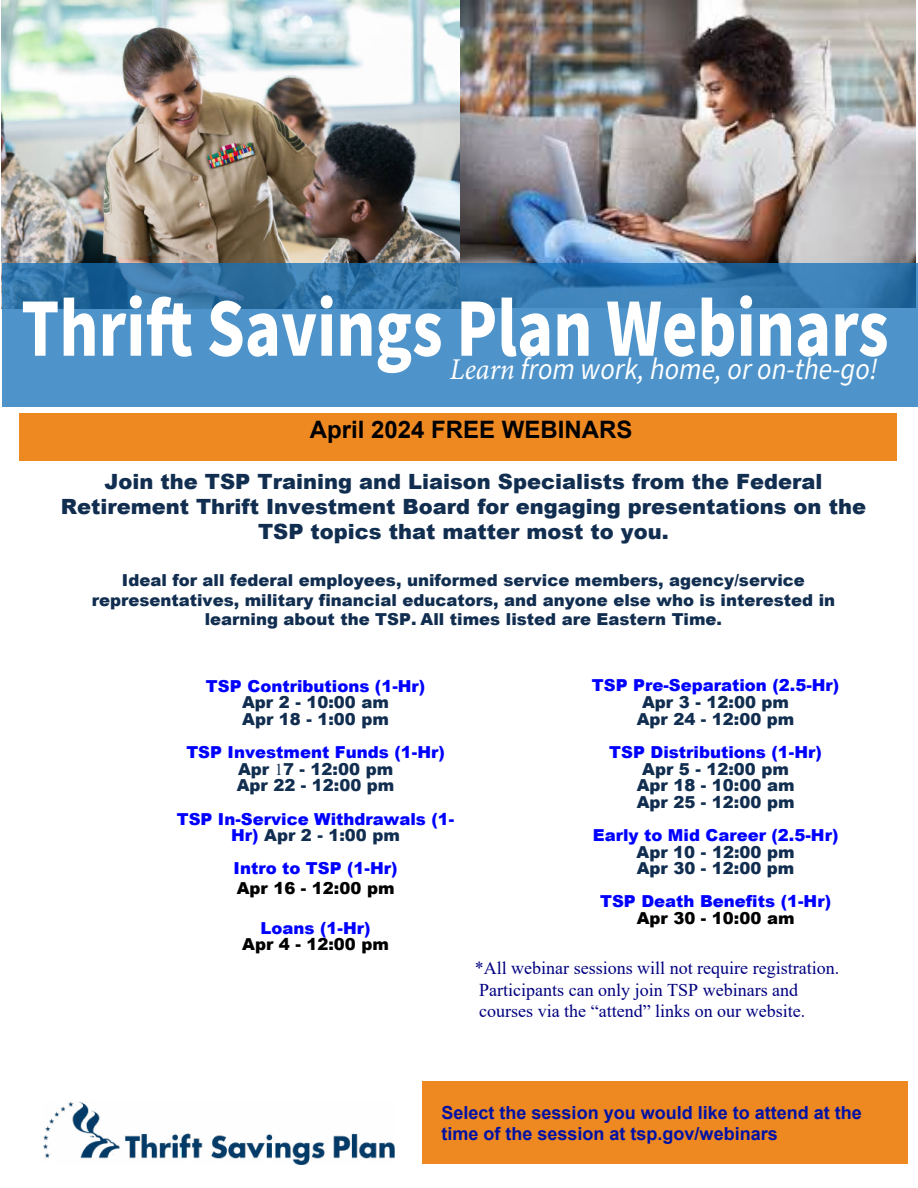
<style>
.page{position:relative;width:918px;height:1188px;background:#fff}
.page>*{position:absolute;margin:0;border:0;box-sizing:border-box;transform-origin:0 0}
.t1{font:700 83.25px "Source Sans Pro";color:#fff;scale:.82 1}
.t2{font:italic 30.3px "Source Sans Pro";color:#fff;scale:.93 1}
.t3{font:700 24px "Arial";color:#000}
.t4{font:900 21px/25.2px "Arial";color:#112e50;text-align:center}
.t5{font:18px/21.6px "Times New Roman";color:#000080}
.t6{font:700 18px/21.6px "Arial";color:#0011a6}
.t7{font:900 16.5px/16.6px "Arial";color:#112e50;text-align:center}
.t8{font:900 16.5px/16.6px "Arial";color:#00f;text-align:center}
.t9{font:900 16.5px/16.6px "Arial";color:#000;text-align:center}
.s1{font-family:"Minion Pro"}
.s2{font-style:inherit}
.s3{color:#00f}
.s4{font-family:"Times New Roman";font-weight:400}
.s5{color:#112e50}
.s6{color:#000}
</style>
<div class="page">
<div style="left:422px;top:1081px;width:486px;height:83px;background:#ee8922"></div>
<div style="left:19px;top:413px;width:878px;height:48px;background:#ee8922"></div>
<img style="left:1px;top:0;width:462px;height:308px">
<img style="left:461px;top:1px;width:455px;height:263px">
<svg style="left:2px;top:264px;width:916px;height:143px;background:#458ac0"></svg>
<img style="left:44px;top:1102px;width:350px;height:63px">
<p class="t1" style="left:21px;top:271px;width:1059px">Thrif Savings Plan Webinars</p>
<p class="t2" style="left:450px;top:349px;width:462px"><span class="s1">Learn</span> from work, home, or on-the-go!</p>
<h1 class="t3" style="left:310px;top:412px;width:324px"><span class="s2">April</span> 202<span class="s2">4</span> FREE WEBINARS</h1>
<p class="t4" style="left:61px;top:468px;width:807px">Join the TSP Training and Liaison Specialists from the Federal<br>Retirement Thrift Investment Board for engaging presentations on the<br>TSP topics that matter most to you.</p>
<p class="t7" style="left:92px;top:569px;width:745px;line-height:19.8px">Ideal for all federal employees, uniformed service members, agency/service representatives, military financial educators, and anyone else who is interested in learning about the TSP. All times listed are Eastern Time.</p>
<p class="t7" style="left:206px;top:677px;width:221px"><span class="s3">TSP Contributions (1-Hr)<br></span>Apr 2 - 10:00 am<br>Apr 18 - 1:00 pm</p>
<p class="t7" style="left:186px;top:743px;width:260px"><span class="s3">TSP Investment Funds (1-Hr)<br></span>Apr <span class="s4">1</span>7 - 12:00 pm<br>Apr 22 - 12:00 pm</p>
<p class="t8" style="left:177px;top:810px;width:279px">TSP In-Service Withdrawals (1-<br>Hr) <span class="s5">Apr 2 - 1:00 pm</span></p>
<p class="t8" style="left:234px;top:858px;width:166px;line-height:19.8px;text-align:left">Intro to TSP (1-Hr)<br><span class="s6">Apr 16 - 12:00 pm</span></p>
<p class="t9" style="left:242px;top:919px;width:148px"><span class="s3">Loans (1-Hr)<br></span>Apr 4 - 12:00 pm</p>
<p class="t8" style="left:592px;top:677px;width:249px">TSP Pre-Separation (2.5-Hr)<br><span class="s5">Apr 3 - 12:00 pm<br>Apr 24 - 12:00 pm</span></p>
<p class="t7" style="left:609px;top:743px;width:214px"><span class="s3">TSP Distributions (1-Hr)<br></span>Apr 5 - 12:00 pm<br>Apr 18 - 10:00 am<br>Apr 25 - 12:00 pm</p>
<p class="t7" style="left:593px;top:826px;width:247px"><span class="s3">Early to Mid Career (2.5-Hr)<br></span>Apr 10 - 12:00 pm<br>Apr 30 - 12:00 pm</p>
<p class="t8" style="left:600px;top:893px;width:232px">TSP Death Benefits (1-Hr)<br><span class="s6">Apr 30 - 10:00 am</span></p>
<p class="t5" style="left:475px;top:957px;width:366px">*All webinar sessions will not require registration.<br>Participants can only join TSP webinars and courses via the “attend” links on our website.</p>
<p class="t6" style="left:442px;top:1102px;width:422px">Select the session you would like to attend at the time of the session at tsp.gov/webinars</p>
</div>
